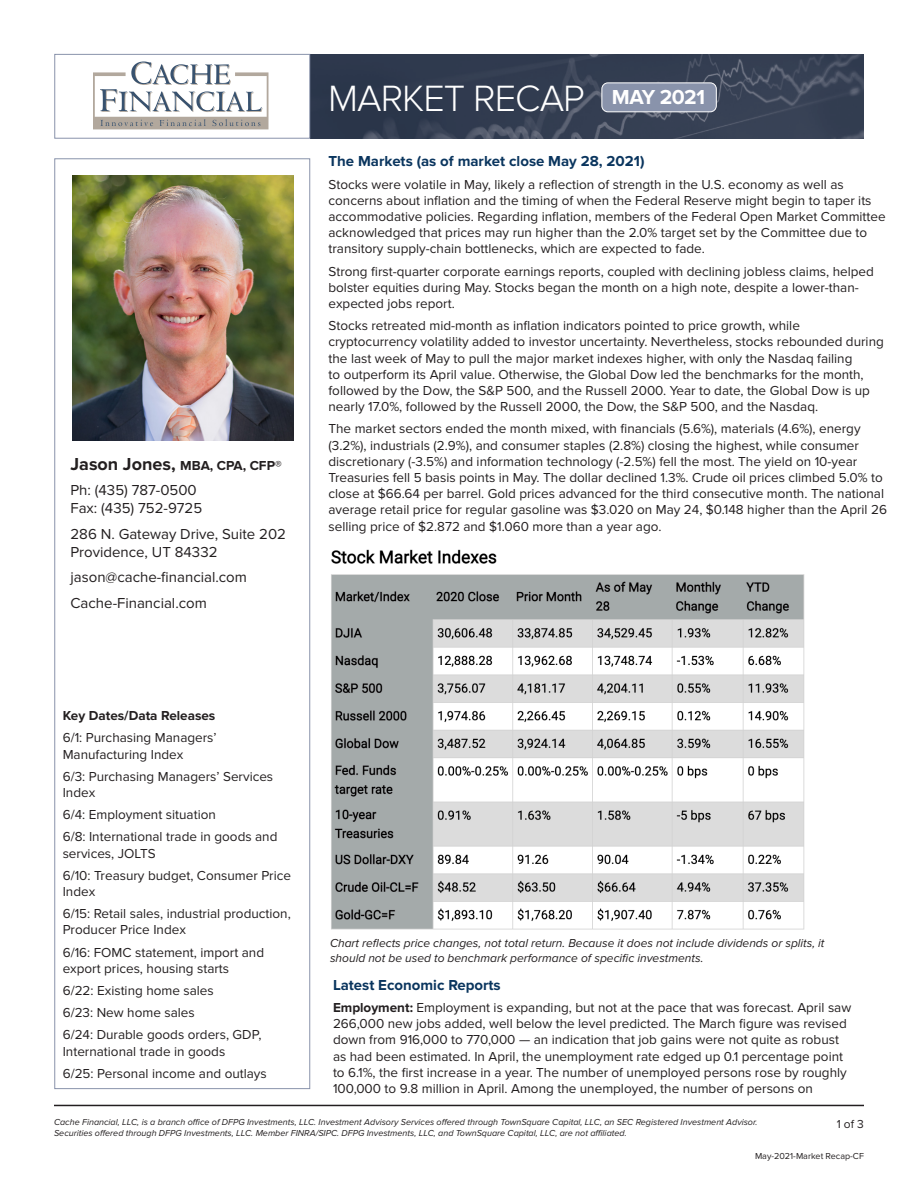
<style>
.page{position:relative;width:918px;height:1188px;background:#fff}
.page>*{position:absolute;margin:0;border:0;box-sizing:border-box;transform-origin:0 0}
.t1{font:300 37.95px "Proxima Nova";letter-spacing:-.025em;color:#fff}
.t2{font:700 21px "Proxima Nova";letter-spacing:-.025em;color:#fff}
.t3{font:15px/18px "Proxima Nova";color:#231f20}
.t4{font:700 15px "Proxima Nova";color:#0a355e}
.t5{font:13.5px/16.2px "Proxima Nova";color:#231f20}
.t6{font:700 13.5px "Proxima Nova";color:#231f20}
.t7{font:italic 12px/14.4px "Proxima Nova";color:#231f20}
.t8{font:12px "Proxima Nova";color:#231f20}
.t9{font:italic 9px/10.8px "Proxima Nova";color:#231f20}
.t10{font:9px "Proxima Nova";color:#231f20}
.s1{font-size:18px}
.s2{font-weight:700}
</style>
<div class="page">
<hr style="left:54px;top:1105px;width:810px;height:1px;background:#231f20">
<img style="left:310px;top:54px;width:554px;height:85px">
<div style="left:54px;top:54px;width:256px;height:85px;border:1px solid #8993ab"></div>
<div style="left:602px;top:83px;width:114px;height:29px;background:#8993ab;border-radius:6px"></div>
<div style="left:601px;top:82px;width:116px;height:30px;border:1px solid #fff;border-radius:6px"></div>
<img style="left:331px;top:549px;width:474px;height:381px">
<img style="left:72px;top:176px;width:221px;height:265px">
<svg style="left:93px;top:62px;width:175px;height:67px"></svg>
<p class="t6" style="left:70px;top:457px;width:213px"><span class="s1">Jason Jones,</span> MBA, CPA, CFP®</p>
<p class="t3" style="left:70px;top:481px;width:133px">Ph: (435) 787-0500<br>Fax: (435) 752-9725</p>
<p class="t3" style="left:70px;top:525px;width:217px">286 N. Gateway Drive, Suite 202<br>Providence, UT 84332</p>
<p class="t3" style="left:70px;top:568px;width:178px">jason@cache-financial.com</p>
<p class="t3" style="left:70px;top:594px;width:138px">Cache-Financial.com</p>
<p class="t1" style="left:328px;top:76px;width:258px">MARKET RECAP</p>
<p class="t2" style="left:612px;top:85px;width:95px">MAY 2021</p>
<p class="t4" style="left:328px;top:153px;width:318px">The Markets (as of market close May 28, 2021)</p>
<p class="t5" style="left:328px;top:176px;width:559px">Stocks were volatile in May, likely a reflection of strength in the U.S. economy as well as concerns about inflation and the timing of when the Federal Reserve might begin to taper its accommodative policies. Regarding inflation, members of the Federal Open Market Committee acknowledged that prices may run higher than the 2.0% target set by the Committee due to transitory supply-chain bottlenecks, which are expected to fade.</p>
<p class="t5" style="left:328px;top:263px;width:547px">Strong first-quarter corporate earnings reports, coupled with declining jobless claims, helped bolster equities during May. Stocks began the month on a high note, despite a lower-than&shy;expected jobs report.</p>
<p class="t5" style="left:328px;top:318px;width:557px">Stocks retreated mid-month as inflation indicators pointed to price growth, while cryptocurrency volatility added to investor uncertainty. Nevertheless, stocks rebounded during the last week of May to pull the major market indexes higher, with only the Nasdaq failing<br>to outperform its April value. Otherwise, the Global Dow led the benchmarks for the month, followed by the Dow, the S&amp;P 500, and the Russell 2000. Year to date, the Global Dow is up nearly 17.0%, followed by the Russell 2000, the Dow, the S&amp;P 500, and the Nasdaq.</p>
<p class="t5" style="left:328px;top:421px;width:560px">The market sectors ended the month mixed, with financials (5.6%), materials (4.6%), energy (3.2%), industrials (2.9%), and consumer staples (2.8%) closing the highest, while consumer discretionary (-3.5%) and information technology (-2.5%) fell the most. The yield on 10-year Treasuries fell 5 basis points in May. The dollar declined 1.3%. Crude oil prices climbed 5.0% to close at $66.64 per barrel. Gold prices advanced for the third consecutive month. The national average retail price for regular gasoline was $3.020 on May 24, $0.148 higher than the April 26 selling price of $2.872 and $1.060 more than a year ago.</p>
<p class="t6" style="left:63px;top:708px;width:154px">Key Dates/Data Releases</p>
<p class="t5" style="left:63px;top:730px;width:155px">6/1: Purchasing Managers’<br>Manufacturing Index</p>
<p class="t5" style="left:63px;top:768px;width:212px">6/3: Purchasing Managers’ Services<br>Index</p>
<p class="t5" style="left:63px;top:807px;width:155px">6/4: Employment situation</p>
<p class="t5" style="left:63px;top:829px;width:216px">6/8: International trade in goods and services, JOLTS</p>
<p class="t5" style="left:63px;top:867px;width:230px">6/10: Treasury budget, Consumer Price<br>Index</p>
<p class="t5" style="left:63px;top:906px;width:230px">6/15: Retail sales, industrial production,<br>Producer Price Index</p>
<p class="t5" style="left:63px;top:944px;width:203px">6/16: FOMC statement, import and export prices, housing starts</p>
<p class="t5" style="left:63px;top:983px;width:153px">6/22: Existing home sales</p>
<p class="t5" style="left:63px;top:1005px;width:134px">6/23: New home sales</p>
<p class="t5" style="left:63px;top:1027px;width:200px">6/24: Durable goods orders, GDP,<br>International trade in goods</p>
<p class="t5" style="left:63px;top:1065px;width:206px">6/25: Personal income and outlays</p>
<p class="t7" style="left:330px;top:936px;width:496px">Chart reflects price changes, not total return. Because it does not include dividends or splits, it should not be used to benchmark performance of specific investments.</p>
<p class="t4" style="left:333px;top:976px;width:169px">Latest Economic Reports</p>
<p class="t5" style="left:333px;top:1000px;width:520px"><span class="s2">Employment:</span> Employment is expanding, but not at the pace that was forecast. April saw 266,000 new jobs added, well below the level predicted. The March figure was revised down from 916,000 to 770,000 — an indication that job gains were not quite as robust as had been estimated. In April, the unemployment rate edged up 0.1 percentage point to 6.1%, the first increase in a year. The number of unemployed persons rose by roughly 100,000 to 9.8 million in April. Among the unemployed, the number of persons on</p>
<p class="t9" style="left:54px;top:1117px;width:705px">Cache Financial, LLC, is a branch office of DFPG Investments, LLC. Investment Advisory Services offered through TownSquare Capital, LLC, an SEC Registered Investment Advisor.<br>Securities offered through DFPG Investments, LLC. Member FINRA/SIPC. DFPG Investments, LLC, and TownSquare Capital, LLC, are not affiliated.</p>
<p class="t8" style="left:837px;top:1117px;width:29px">1 of 3</p>
<p class="t10" style="left:755px;top:1151px;width:110px">May-2021-Market Recap-CF</p>
</div>
